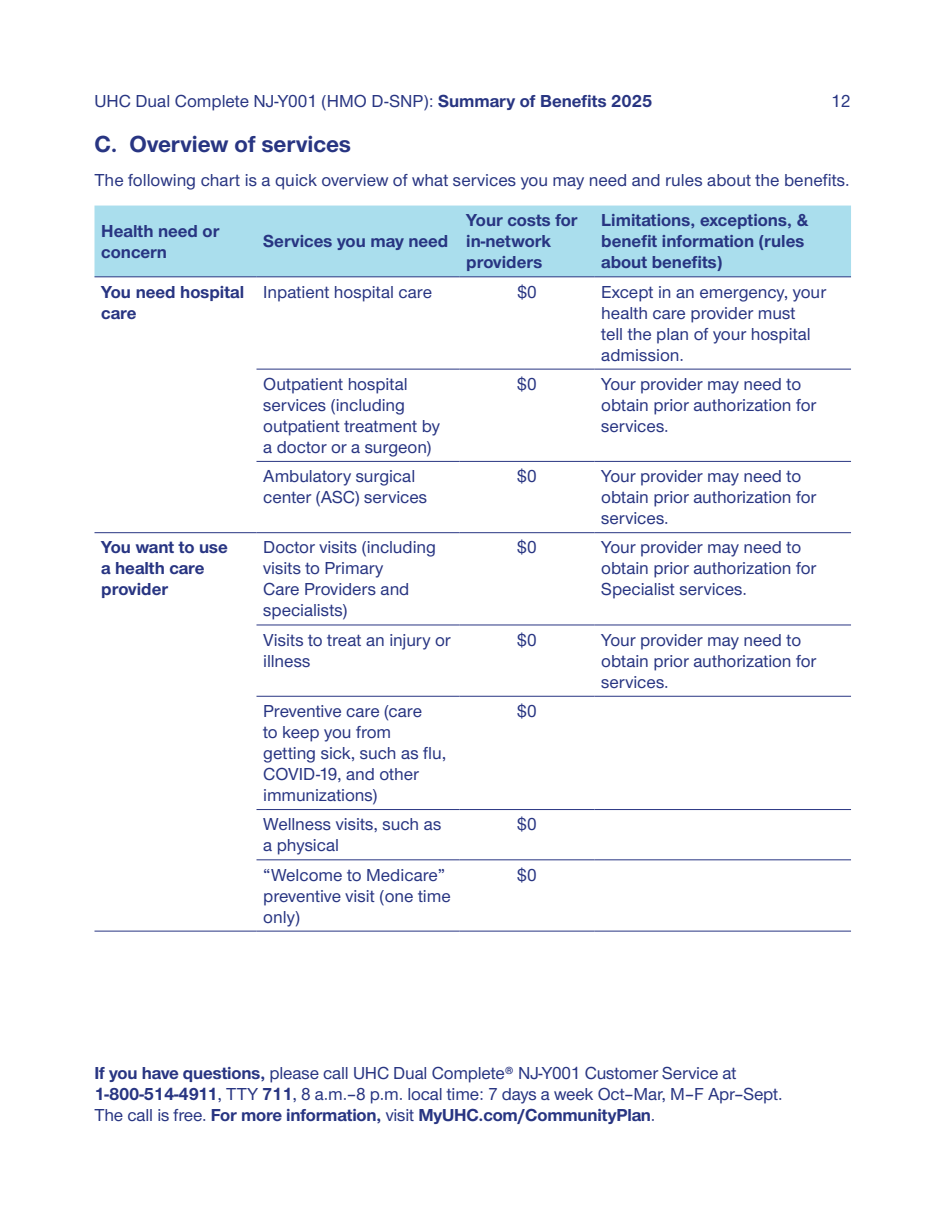
<style>
.page{position:relative;width:945px;height:1215px;background:#fff}
.page>*{position:absolute;margin:0;border:0;box-sizing:border-box;transform-origin:0 0}
.t1{font:700 24px "UHC Sans";color:#283582}
.t2{font:500 18px/21px "UHC Sans";color:#283582}
.t3{font:700 18px/21px "UHC Sans";color:#283582}
.s1{font-weight:700}
</style>
<div class="page">
<div style="left:94px;top:206px;width:757px;height:70px;background:#aadeed"></div>
<hr style="left:256px;top:369px;width:204px;height:1px;background:#283582">
<hr style="left:460px;top:369px;width:135px;height:1px;background:#283582">
<hr style="left:595px;top:369px;width:256px;height:1px;background:#283582">
<hr style="left:256px;top:461px;width:204px;height:1px;background:#283582">
<hr style="left:460px;top:461px;width:135px;height:1px;background:#283582">
<hr style="left:595px;top:461px;width:256px;height:1px;background:#283582">
<hr style="left:256px;top:532px;width:204px;height:1px;background:#283582">
<hr style="left:460px;top:532px;width:135px;height:1px;background:#283582">
<hr style="left:595px;top:532px;width:256px;height:1px;background:#283582">
<hr style="left:256px;top:625px;width:204px;height:1px;background:#283582">
<hr style="left:460px;top:625px;width:135px;height:1px;background:#283582">
<hr style="left:595px;top:625px;width:256px;height:1px;background:#283582">
<hr style="left:256px;top:696px;width:204px;height:1px;background:#283582">
<hr style="left:460px;top:696px;width:135px;height:1px;background:#283582">
<hr style="left:595px;top:696px;width:256px;height:1px;background:#283582">
<hr style="left:256px;top:809px;width:204px;height:1px;background:#283582">
<hr style="left:460px;top:809px;width:135px;height:1px;background:#283582">
<hr style="left:595px;top:809px;width:256px;height:1px;background:#283582">
<hr style="left:256px;top:859px;width:204px;height:1px;background:#283582">
<hr style="left:460px;top:859px;width:135px;height:1px;background:#283582">
<hr style="left:595px;top:859px;width:256px;height:1px;background:#283582">
<hr style="left:256px;top:931px;width:204px;height:1px;background:#283582">
<hr style="left:460px;top:931px;width:135px;height:1px;background:#283582">
<hr style="left:595px;top:931px;width:256px;height:1px;background:#283582">
<hr style="left:94px;top:276px;width:162px;height:1px;background:#283582">
<hr style="left:256px;top:276px;width:204px;height:1px;background:#283582">
<hr style="left:460px;top:276px;width:135px;height:1px;background:#283582">
<hr style="left:595px;top:276px;width:256px;height:1px;background:#283582">
<hr style="left:94px;top:532px;width:162px;height:1px;background:#283582">
<hr style="left:94px;top:931px;width:162px;height:1px;background:#283582">
<p class="t2" style="left:94px;top:89px;width:560px">UHC Dual Complete NJ-Y001 (HMO D-SNP): <span class="s1">Summary of Benefits 2025</span></p>
<p class="t2" style="left:831px;top:89px;width:21px">12</p>
<h2 class="t1" style="left:94px;top:127px;width:258px">C. Overview of services</h2>
<p class="t2" style="left:94px;top:169px;width:757px">The following chart is a quick overview of what services you may need and rules about the benefits.</p>
<p class="t3" style="left:101px;top:220px;width:120px">Health need or concern</p>
<p class="t3" style="left:263px;top:230px;width:187px">Services you may need</p>
<p class="t3" style="left:466px;top:209px;width:113px">Your costs for in-network providers</p>
<p class="t3" style="left:601px;top:209px;width:209px">Limitations, exceptions, &amp; benefit information (rules about benefits)</p>
<p class="t3" style="left:101px;top:280px;width:144px">You need hospital care</p>
<p class="t2" style="left:263px;top:280px;width:170px">Inpatient hospital care</p>
<p class="t2" style="left:517px;top:280px;width:21px">$0</p>
<p class="t2" style="left:601px;top:280px;width:226px">Except in an emergency, your health care provider must<br>tell the plan of your hospital admission.</p>
<p class="t2" style="left:263px;top:373px;width:178px">Outpatient hospital services (including outpatient treatment by a doctor or a surgeon)</p>
<p class="t2" style="left:517px;top:373px;width:21px">$0</p>
<p class="t2" style="left:601px;top:373px;width:217px">Your provider may need to obtain prior authorization for services.</p>
<p class="t2" style="left:263px;top:465px;width:166px">Ambulatory surgical center (ASC) services</p>
<p class="t2" style="left:517px;top:465px;width:21px">$0</p>
<p class="t2" style="left:601px;top:465px;width:217px">Your provider may need to obtain prior authorization for services.</p>
<p class="t3" style="left:101px;top:536px;width:128px">You want to use a health care provider</p>
<p class="t2" style="left:263px;top:536px;width:174px">Doctor visits (including visits to Primary<br>Care Providers and specialists)</p>
<p class="t2" style="left:517px;top:536px;width:21px">$0</p>
<p class="t2" style="left:601px;top:536px;width:217px">Your provider may need to obtain prior authorization for<br>Specialist services.</p>
<p class="t2" style="left:263px;top:629px;width:189px">Visits to treat an injury or illness</p>
<p class="t2" style="left:517px;top:629px;width:21px">$0</p>
<p class="t2" style="left:601px;top:629px;width:217px">Your provider may need to obtain prior authorization for services.</p>
<p class="t2" style="left:263px;top:700px;width:184px">Preventive care (care<br>to keep you from getting sick, such as flu,<br>COVID-19, and other immunizations)</p>
<p class="t2" style="left:517px;top:700px;width:21px">$0</p>
<p class="t2" style="left:263px;top:813px;width:180px">Wellness visits, such as a physical</p>
<p class="t2" style="left:517px;top:813px;width:21px">$0</p>
<p class="t2" style="left:263px;top:863px;width:189px">“Welcome to Medicare” preventive visit (one time only)</p>
<p class="t2" style="left:517px;top:863px;width:21px">$0</p>
<p class="t2" style="left:95px;top:1061px;width:690px"><span class="s1">If you have questions,</span> please call UHC Dual Complete® NJ-Y001 Customer Service at<br><span class="s1">1-800-514-4911</span>, TTY <span class="s1">711</span>, 8 a.m.–8 p.m. local time: 7 days a week Oct–Mar, M–F Apr–Sept.<br>The call is free. <span class="s1">For more information,</span> visit <span class="s1">MyUHC.com/CommunityPlan</span>.</p>
</div>
